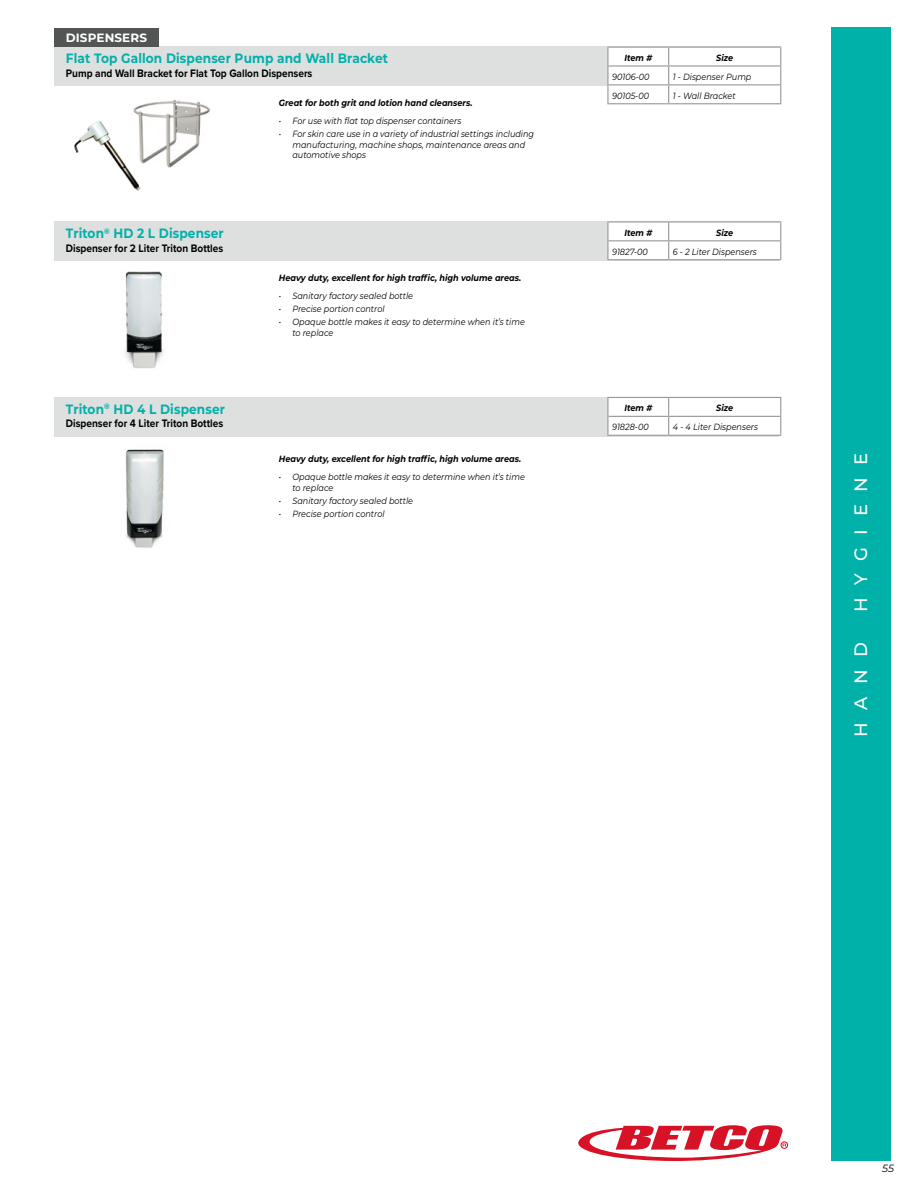
<style>
.page{position:relative;width:918px;height:1188px;background:#fff}
.page>*{position:absolute;margin:0;border:0;box-sizing:border-box;transform-origin:0 0}
.t1{font:500 18px "Montserrat";letter-spacing:.7em;color:#fff}
.t2{font:700 13.5px "Montserrat";letter-spacing:.01em;color:#00b1aa;scale:.9 1}
.t3{font:700 12px "Montserrat";letter-spacing:.01em;color:#fff}
.t4{font:700 11.25px "Proxima Nova";color:#000;scale:.9 1}
.t5{font:italic 10.5px "Montserrat";color:#000}
.t6{font:italic 9px/10.5px "Montserrat";color:#000;scale:.9 1}
.t7{font:italic 700 9px "Montserrat";color:#000;scale:.9 1}
</style>
<div class="page">
<img style="left:133px;top:100px;width:78px;height:68px">
<div style="left:54px;top:47px;width:724px;height:39px;background:#dedfdf"></div>
<div style="left:607px;top:47px;width:174px;height:56px;background:#fff"></div>
<hr style="left:609px;top:65px;width:60px;height:2px;background:#969798">
<hr style="left:609px;top:84px;width:60px;height:1px;background:#969798">
<hr style="left:607px;top:103px;width:62px;height:1px;background:#969798">
<hr style="left:669px;top:65px;width:112px;height:2px;background:#969798">
<hr style="left:669px;top:84px;width:112px;height:1px;background:#969798">
<hr style="left:669px;top:103px;width:112px;height:1px;background:#969798">
<img style="left:74px;top:116px;width:72px;height:75px">
<div style="left:54px;top:221px;width:724px;height:40px;background:#dedfdf"></div>
<img style="left:125px;top:271px;width:38px;height:98px">
<hr style="left:607px;top:221px;width:61px;height:2px;background:#969798">
<hr style="left:668px;top:221px;width:113px;height:2px;background:#969798">
<svg style="left:607px;top:222px;width:174px;height:37px;background:#fafafa"></svg>
<hr style="left:609px;top:240px;width:60px;height:1px;background:#969798">
<hr style="left:607px;top:259px;width:62px;height:1px;background:#969798">
<hr style="left:669px;top:240px;width:112px;height:1px;background:#969798">
<hr style="left:669px;top:259px;width:112px;height:1px;background:#969798">
<img style="left:125px;top:449px;width:39px;height:99px">
<div style="left:54px;top:397px;width:724px;height:39px;background:#dedfdf"></div>
<svg style="left:607px;top:397px;width:174px;height:38px;background:#f8f8f8"></svg>
<hr style="left:609px;top:416px;width:60px;height:1px;background:#969798">
<hr style="left:607px;top:435px;width:62px;height:1px;background:#969798">
<hr style="left:669px;top:416px;width:112px;height:1px;background:#969798">
<hr style="left:669px;top:435px;width:112px;height:1px;background:#969798">
<div style="left:781px;top:1141px;width:7px;height:8px;border:1px solid #d71227;border-radius:50%"></div>
<svg style="left:578px;top:1125px;width:208px;height:36px"></svg>
<div style="left:831px;top:28px;width:59px;height:1133px;background:#00b1aa"></div>
<div style="left:54px;top:28px;width:104px;height:18px;background:#535454"></div>
<h3 class="t3" style="left:66px;top:29px;width:83px">DISPENSERS</h3>
<h2 class="t2" style="left:66px;top:49px;width:360px">Flat Top Gallon Dispenser Pump and Wall Bracket</h2>
<p class="t4" style="left:66px;top:65px;width:276px">Pump and Wall Bracket for Flat Top Gallon Dispensers</p>
<h2 class="t2" style="left:66px;top:224px;width:177px">Triton<sup>®</sup> HD 2 L Dispenser</h2>
<p class="t4" style="left:66px;top:240px;width:176px">Dispenser for 2 Liter Triton Bottles</p>
<h2 class="t2" style="left:66px;top:399px;width:178px">Triton<sup>®</sup> HD 4 L Dispenser</h2>
<p class="t4" style="left:66px;top:415px;width:176px">Dispenser for 4 Liter Triton Bottles</p>
<p class="t7" style="left:279px;top:96px;width:217px">Great for both grit and lotion hand cleansers.</p>
<p class="t6" style="left:279px;top:115px;width:204px">• For use with flat top dispenser containers</p>
<p class="t6" style="left:292px;top:129px;width:270px;text-indent:-14px">• For skin care use in a variety of industrial settings including manufacturing, machine shops, maintenance areas and automotive shops</p>
<p class="t7" style="left:279px;top:271px;width:271px">Heavy duty, excellent for high traffic, high volume areas.</p>
<p class="t6" style="left:279px;top:290px;width:151px">• Sanitary factory sealed bottle</p>
<p class="t6" style="left:279px;top:303px;width:119px">• Precise portion control</p>
<p class="t6" style="left:292px;top:317px;width:260px;text-indent:-14px">• Opaque bottle makes it easy to determine when it’s time to replace</p>
<p class="t7" style="left:279px;top:452px;width:271px">Heavy duty, excellent for high traffic, high volume areas.</p>
<p class="t6" style="left:292px;top:472px;width:260px;text-indent:-14px">• Opaque bottle makes it easy to determine when it’s time to replace</p>
<p class="t6" style="left:279px;top:495px;width:151px">• Sanitary factory sealed bottle</p>
<p class="t6" style="left:279px;top:509px;width:119px">• Precise portion control</p>
<p class="t7" style="left:624px;top:51px;width:32px">Item #</p>
<p class="t7" style="left:716px;top:51px;width:20px">Size</p>
<p class="t6" style="left:612px;top:71px;width:43px">90106-00</p>
<p class="t6" style="left:673px;top:71px;width:89px">1 - Dispenser Pump</p>
<p class="t6" style="left:612px;top:90px;width:43px">90105-00</p>
<p class="t6" style="left:673px;top:90px;width:71px">1 - Wall Bracket</p>
<p class="t7" style="left:624px;top:226px;width:32px">Item #</p>
<p class="t7" style="left:716px;top:226px;width:20px">Size</p>
<p class="t6" style="left:612px;top:246px;width:41px">91827-00</p>
<p class="t6" style="left:673px;top:246px;width:95px">6 - 2 Liter Dispensers</p>
<p class="t7" style="left:624px;top:402px;width:32px">Item #</p>
<p class="t7" style="left:716px;top:402px;width:20px">Size</p>
<p class="t6" style="left:612px;top:421px;width:42px">91828-00</p>
<p class="t6" style="left:673px;top:421px;width:96px">4 - 4 Liter Dispensers</p>
<h1 class="t1" style="left:848px;top:612px;width:161px;rotate:-90deg">HYGIENE</h1>
<h1 class="t1" style="left:848px;top:737px;width:97px;rotate:-90deg">HAND</h1>
<p class="t5" style="left:882px;top:1161px;width:13px">55</p>
</div>
